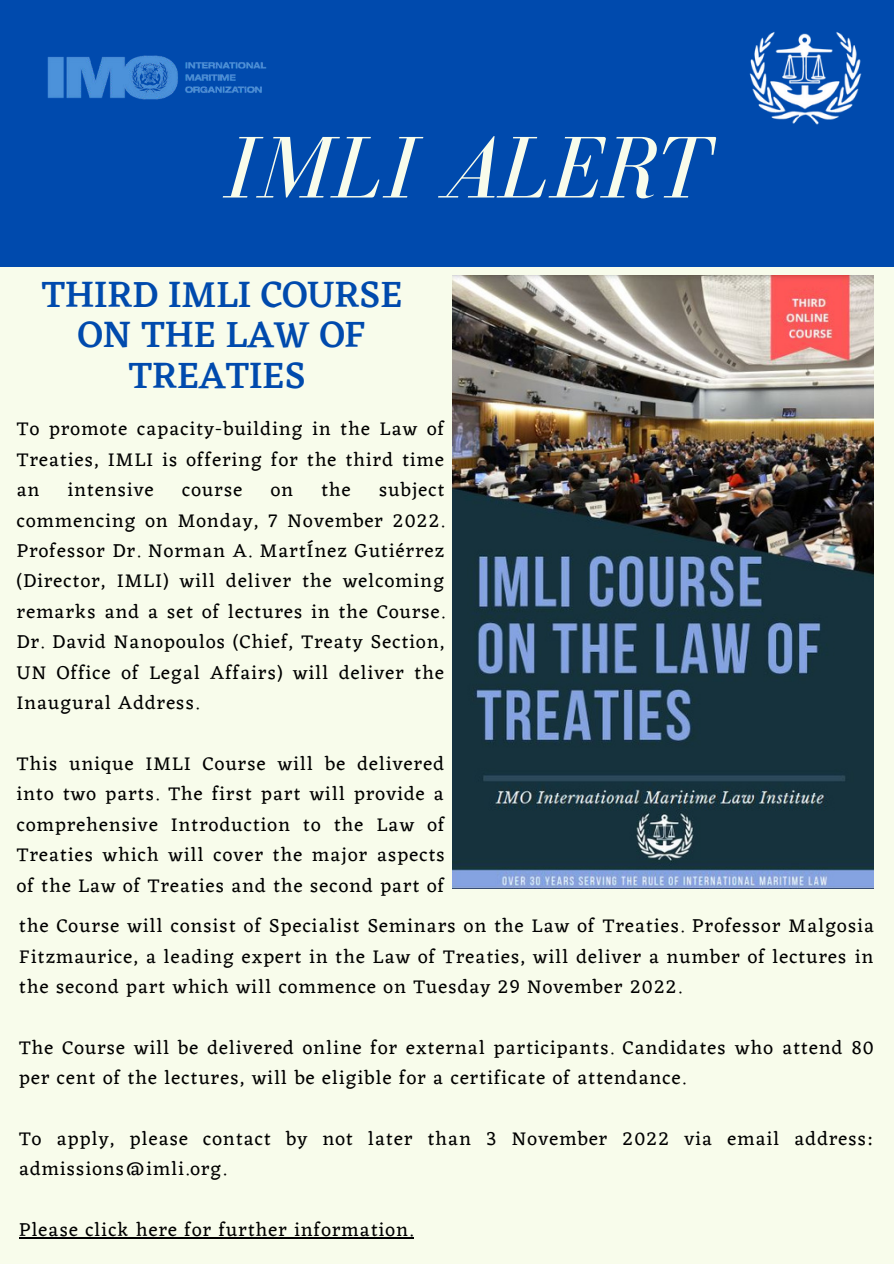
<style>
.page{position:relative;width:894px;height:1264px;background:#fff}
.page>*{position:absolute;margin:0;border:0;box-sizing:border-box;transform-origin:0 0}
.t1{font:italic 90.15px "Bodoni FLF";color:#f8fceb}
.t2{font:500 37.5px/40.5px "Eczar";color:#004aad;text-align:center}
.t3{font:19.5px/30.5px "Eczar";letter-spacing:.06em;color:#000;text-align:justify}
</style>
<div class="page">
<div style="left:0;top:0;width:893px;height:1263px;background:#f8fceb"></div>
<div style="left:0;top:0;width:893px;height:266px;background:#004aad"></div>
<img style="left:47px;top:55px;width:220px;height:45px">
<img style="left:749px;top:32px;width:113px;height:93px">
<img style="left:452px;top:276px;width:421px;height:612px">
<hr style="left:19px;top:1237px;width:395px;height:1px;background:#000">
<h1 class="t1" style="left:223px;top:119px;width:488px">IMLI ALERT</h1>
<h2 class="t2" style="left:42px;top:274px;width:362px">THIRD IMLI COURSE<br>ON THE LAW OF<br>TREATIES</h2>
<p class="t3" style="left:17px;top:415px;width:429px">To promote capacity-building in the Law of Treaties, IMLI is offering for the third time an</p>
<p class="t3" style="left:17px;top:475px;width:429px;text-indent:362px">subject commencing on Monday, 7 November 2022.<br>Professor Dr. Norman A. MartÍnez Gutiérrez (Director, IMLI) will deliver the welcoming remarks and a set of lectures in the Course.<br>Dr. David Nanopoulos (Chief, Treaty Section, UN Office of Legal Affairs) will deliver the Inaugural Address.</p>
<p class="t3" style="left:68px;top:475px;width:87px">intensive</p>
<p class="t3" style="left:182px;top:475px;width:61px">course</p>
<p class="t3" style="left:270px;top:475px;width:24px">on</p>
<p class="t3" style="left:321px;top:475px;width:31px">the</p>
<p class="t3" style="left:17px;top:749px;width:429px">This unique IMLI Course will be delivered into two parts. The first part will provide a comprehensive Introduction to the Law of Treaties which will cover the major aspects of the Law of Treaties and the second part of</p>
<p class="t3" style="left:19px;top:911px;width:856px">the Course will consist of Specialist Seminars on the Law of Treaties. Professor Malgosia Fitzmaurice, a leading expert in the Law of Treaties, will deliver a number of lectures in the second part which will commence on Tuesday 29 November 2022.</p>
<p class="t3" style="left:19px;top:1033px;width:855px">The Course will be delivered online for external participants. Candidates who attend 80 per cent of the lectures, will be eligible for a certificate of attendance.</p>
<p class="t3" style="left:19px;top:1124px;width:855px">To apply, please contact by not later than 3 November 2022 via email address: admissions@imli.org.</p>
<p class="t3" style="left:19px;top:1215px;width:395px">Please click here for further information.</p>
</div>
